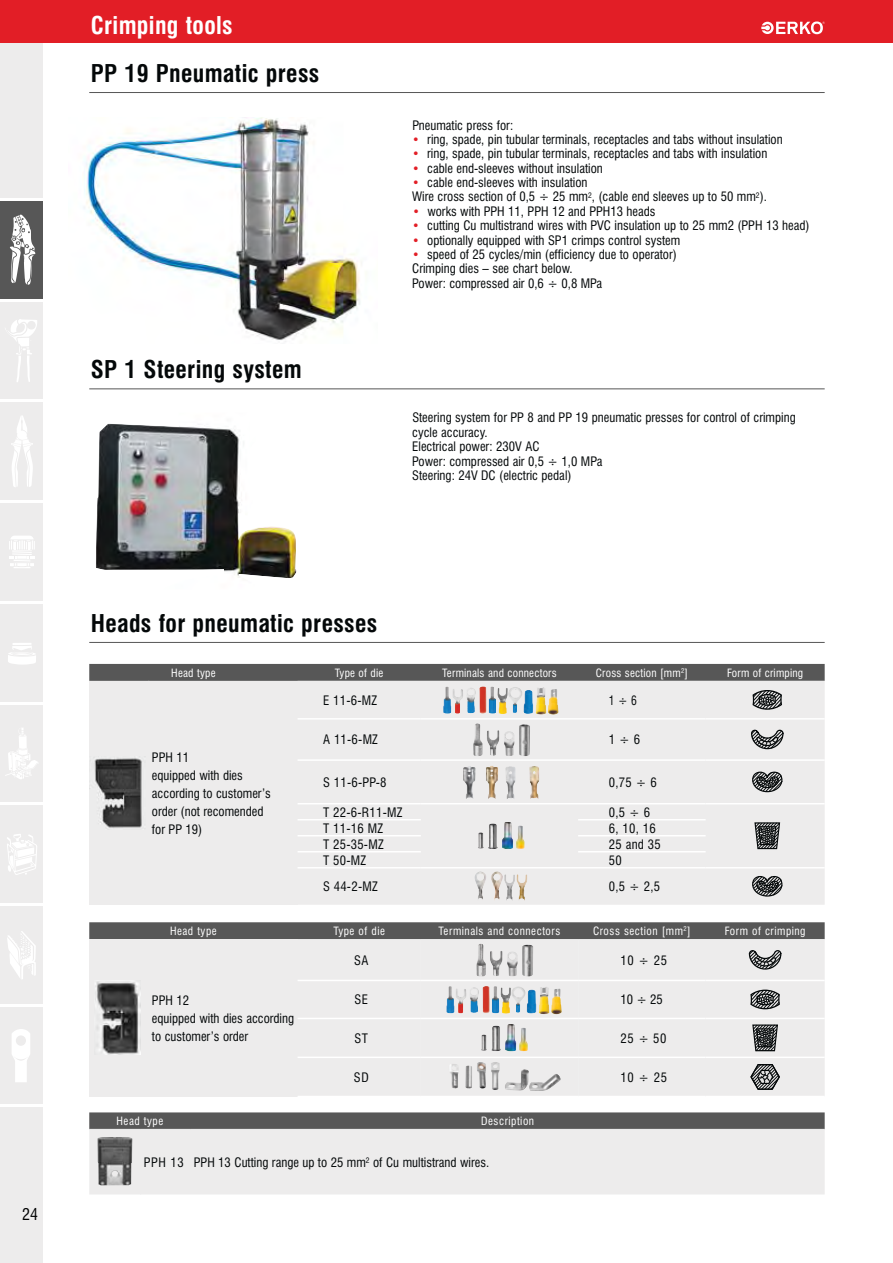
<style>
.page{position:relative;width:893px;height:1263px;background:#fff}
.page>*{position:absolute;margin:0;border:0;box-sizing:border-box;transform-origin:0 0}
.t1{font:700 22.5px "Swis 721 Cn PL";letter-spacing:.015em;color:#040809}
.t2{font:700 22.5px "Swis 721 Cn PL";letter-spacing:.015em;color:#fff}
.t3{font:15px "Swis 721 Cn PL";color:#010202}
.t4{font:12px/14.4px "Swis 721 Cn PL";color:#040809}
.t5{font:12px "Swis 721 Cn PL";color:#040809;scale:.9 1}
.t6{font:10.5px "Swis 721 Cn PL";letter-spacing:.05em;color:#fff}
.t7{font:10.5px "Swis 721 Cn PL";letter-spacing:.02em;color:#fff}
.s1{color:#e21e26}
</style>
<div class="page">
<div style="left:0;top:0;width:43px;height:1263px;background:#edecec"></div>
<div style="left:0;top:0;width:893px;height:43px;background:#e21e26"></div>
<svg style="left:761px;top:21px;width:64px;height:13px"></svg>
<svg style="left:11px;top:416px;width:22px;height:71px"></svg>
<svg style="left:9px;top:536px;width:26px;height:32px"></svg>
<svg style="left:7px;top:834px;width:30px;height:41px"></svg>
<svg style="left:7px;top:931px;width:29px;height:48px"></svg>
<svg style="left:12px;top:1029px;width:18px;height:53px"></svg>
<svg style="left:8px;top:643px;width:28px;height:22px"></svg>
<svg style="left:8px;top:319px;width:29px;height:63px"></svg>
<svg style="left:5px;top:728px;width:33px;height:51px"></svg>
<hr style="left:0;top:299px;width:43px;height:3px;background:#fff">
<hr style="left:0;top:399px;width:43px;height:3px;background:#fff">
<hr style="left:0;top:500px;width:43px;height:3px;background:#fff">
<hr style="left:0;top:601px;width:43px;height:3px;background:#fff">
<hr style="left:0;top:702px;width:43px;height:2px;background:#fff">
<hr style="left:0;top:802px;width:43px;height:3px;background:#fff">
<hr style="left:0;top:903px;width:43px;height:3px;background:#fff">
<hr style="left:0;top:1004px;width:43px;height:3px;background:#fff">
<hr style="left:0;top:198px;width:43px;height:3px;background:#fff">
<hr style="left:0;top:1104px;width:43px;height:3px;background:#fff">
<img style="left:96px;top:423px;width:200px;height:155px">
<hr style="left:89px;top:92px;width:736px;height:1px;background:#575757">
<hr style="left:89px;top:388px;width:736px;height:1px;background:#575757">
<hr style="left:89px;top:642px;width:736px;height:1px;background:#575757">
<svg style="left:89px;top:1112px;width:736px;height:17px;background:#5c5c5c"></svg>
<div style="left:89px;top:1130px;width:736px;height:65px;background:#edecec"></div>
<hr style="left:89px;top:1129px;width:52px;height:1px;background:#edecec">
<hr style="left:191px;top:1129px;width:634px;height:1px;background:#edecec">
<hr style="left:141px;top:1129px;width:50px;height:1px;background:#edecec">
<hr style="left:140px;top:1130px;width:1px;height:65px;background:#edecec">
<img style="left:97px;top:1137px;width:36px;height:49px">
<img style="left:84px;top:118px;width:276px;height:224px">
<div style="left:89px;top:664px;width:736px;height:17px;background:#575757"></div>
<div style="left:89px;top:681px;width:209px;height:224px;background:#edecec"></div>
<div style="left:298px;top:681px;width:527px;height:224px;background:#edecec"></div>
<hr style="left:298px;top:718px;width:123px;height:2px;background:#fff">
<hr style="left:298px;top:759px;width:123px;height:2px;background:#fff">
<hr style="left:298px;top:803px;width:123px;height:1px;background:#fff">
<hr style="left:298px;top:819px;width:123px;height:1px;background:#fff">
<hr style="left:298px;top:835px;width:123px;height:2px;background:#fff">
<hr style="left:298px;top:851px;width:123px;height:2px;background:#fff">
<hr style="left:298px;top:867px;width:123px;height:2px;background:#fff">
<hr style="left:421px;top:718px;width:285px;height:2px;background:#fff">
<hr style="left:706px;top:718px;width:119px;height:2px;background:#fff">
<hr style="left:421px;top:759px;width:285px;height:2px;background:#fff">
<hr style="left:706px;top:759px;width:119px;height:2px;background:#fff">
<hr style="left:421px;top:803px;width:285px;height:1px;background:#fff">
<hr style="left:706px;top:803px;width:119px;height:1px;background:#fff">
<hr style="left:578px;top:819px;width:128px;height:1px;background:#fff">
<hr style="left:578px;top:835px;width:128px;height:2px;background:#fff">
<hr style="left:578px;top:851px;width:128px;height:2px;background:#fff">
<hr style="left:421px;top:867px;width:285px;height:2px;background:#fff">
<hr style="left:706px;top:867px;width:119px;height:2px;background:#fff">
<img style="left:89px;top:758px;width:53px;height:70px">
<img style="left:535px;top:687px;width:11px;height:28px">
<img style="left:548px;top:689px;width:11px;height:26px">
<img style="left:489px;top:687px;width:33px;height:27px">
<img style="left:466px;top:688px;width:10px;height:25px">
<img style="left:479px;top:686px;width:8px;height:28px">
<img style="left:443px;top:687px;width:8px;height:27px">
<img style="left:523px;top:690px;width:10px;height:24px">
<img style="left:452px;top:689px;width:11px;height:25px">
<svg style="left:752px;top:690px;width:30px;height:20px"></svg>
<img style="left:504px;top:731px;width:11px;height:25px">
<img style="left:519px;top:724px;width:11px;height:32px">
<img style="left:473px;top:723px;width:10px;height:33px">
<img style="left:487px;top:730px;width:12px;height:26px">
<svg style="left:751px;top:730px;width:33px;height:19px"></svg>
<img style="left:463px;top:766px;width:35px;height:33px">
<img style="left:505px;top:766px;width:34px;height:34px">
<svg style="left:752px;top:772px;width:31px;height:20px"></svg>
<img style="left:478px;top:832px;width:6px;height:17px">
<img style="left:488px;top:823px;width:10px;height:26px">
<img style="left:502px;top:822px;width:23px;height:27px">
<svg style="left:754px;top:822px;width:26px;height:27px"></svg>
<img style="left:474px;top:871px;width:29px;height:30px">
<img style="left:504px;top:874px;width:23px;height:27px">
<svg style="left:752px;top:876px;width:31px;height:21px"></svg>
<svg style="left:89px;top:922px;width:736px;height:175px;background:#d8d7d7"></svg>
<div style="left:0;top:201px;width:43px;height:98px;background:#575757"></div>
<svg style="left:10px;top:214px;width:25px;height:71px"></svg>
<p class="t3" style="left:22px;top:1208px;width:17px">24</p>
<h1 class="t2" style="left:91px;top:16px;width:143px">Crimping tools</h1>
<h1 class="t1" style="left:91px;top:64px;width:230px">PP 19 Pneumatic press</h1>
<h1 class="t1" style="left:91px;top:360px;width:212px">SP 1 Steering system</h1>
<p class="t4" style="left:412px;top:119px;width:102px">Pneumatic press for:</p>
<p class="t4" style="left:412px;top:133px;width:372px"><span class="s1">•</span> ring, spade, pin tubular terminals, receptacles and tabs without insulation</p>
<p class="t4" style="left:412px;top:147px;width:357px"><span class="s1">•</span> ring, spade, pin tubular terminals, receptacles and tabs with insulation</p>
<p class="t4" style="left:412px;top:162px;width:192px"><span class="s1">•</span> cable end-sleeves without insulation</p>
<p class="t4" style="left:412px;top:176px;width:356px"><span class="s1">•</span> cable end-sleeves with insulation<br>Wire cross section of 0,5 ÷ 25 mm<sup>2</sup>, (cable end sleeves up to 50 mm<sup>2</sup>).</p>
<p class="t4" style="left:412px;top:205px;width:245px"><span class="s1">•</span> works with PPH 11, PPH 12 and PPH13 heads</p>
<p class="t4" style="left:412px;top:219px;width:399px"><span class="s1">•</span> cutting Cu multistrand wires with PVC insulation up to 25 mm2 (PPH 13 head)</p>
<p class="t4" style="left:412px;top:234px;width:270px"><span class="s1">•</span> optionally equipped with SP1 crimps control system</p>
<p class="t4" style="left:412px;top:248px;width:266px"><span class="s1">•</span> speed of 25 cycles/min (efficiency due to operator)<br>Crimping dies – see chart below.<br>Power: compressed air 0,6 ÷ 0,8 MPa</p>
<p class="t4" style="left:412px;top:411px;width:385px">Steering system for PP 8 and PP 19 pneumatic presses for control of crimping cycle accuracy.<br>Electrical power: 230V AC<br>Power: compressed air 0,5 ÷ 1,0 MPa<br>Steering: 24V DC (electric pedal)</p>
<h1 class="t1" style="left:91px;top:614px;width:288px">Heads for pneumatic presses</h1>
<p class="t7" style="left:171px;top:668px;width:46px">Head type</p>
<p class="t7" style="left:335px;top:668px;width:50px">Type of die</p>
<p class="t7" style="left:442px;top:668px;width:116px">Terminals and connectors</p>
<p class="t7" style="left:596px;top:668px;width:94px">Cross section [mm<sup>2</sup>]</p>
<p class="t7" style="left:727px;top:668px;width:78px">Form of crimping</p>
<p class="t4" style="left:152px;top:749px;width:120px;line-height:18px">PPH 11<br>equipped with dies according to customer’s order (not recomended for PP 19)</p>
<p class="t4" style="left:323px;top:694px;width:56px">E 11-6-MZ</p>
<p class="t5" style="left:609px;top:695px;width:33px">1 ÷ 6</p>
<p class="t4" style="left:323px;top:733px;width:56px">A 11-6-MZ</p>
<p class="t4" style="left:609px;top:733px;width:33px">1 ÷ 6</p>
<p class="t4" style="left:323px;top:776px;width:65px">S 11-6-PP-8</p>
<p class="t4" style="left:609px;top:776px;width:49px">0,75 ÷ 6</p>
<p class="t4" style="left:323px;top:806px;width:81px">T 22-6-R11-MZ</p>
<p class="t4" style="left:609px;top:806px;width:43px">0,5 ÷ 6</p>
<p class="t4" style="left:323px;top:822px;width:61px">T 11-16 MZ</p>
<p class="t4" style="left:609px;top:822px;width:48px">6, 10, 16</p>
<p class="t4" style="left:323px;top:838px;width:62px">T 25-35-MZ</p>
<p class="t4" style="left:609px;top:838px;width:53px">25 and 35</p>
<p class="t4" style="left:323px;top:854px;width:45px">T 50-MZ</p>
<p class="t4" style="left:609px;top:854px;width:14px">50</p>
<p class="t4" style="left:323px;top:880px;width:56px">S 44-2-MZ</p>
<p class="t4" style="left:609px;top:880px;width:53px">0,5 ÷ 2,5</p>
<p class="t6" style="left:170px;top:927px;width:48px">Head type</p>
<p class="t6" style="left:333px;top:927px;width:53px">Type of die</p>
<p class="t6" style="left:439px;top:927px;width:123px">Terminals and connectors</p>
<p class="t6" style="left:593px;top:927px;width:99px">Cross section [mm<sup>2</sup>]</p>
<p class="t6" style="left:725px;top:927px;width:82px">Form of crimping</p>
<p class="t4" style="left:152px;top:992px;width:144px;line-height:18px">PPH 12<br>equipped with dies according to customer’s order</p>
<p class="t4" style="left:354px;top:954px;width:16px">SA</p>
<p class="t4" style="left:621px;top:954px;width:48px">10 ÷ 25</p>
<p class="t4" style="left:354px;top:993px;width:15px">SE</p>
<p class="t4" style="left:621px;top:993px;width:44px">10 ÷ 25</p>
<p class="t4" style="left:354px;top:1032px;width:15px">ST</p>
<p class="t4" style="left:621px;top:1032px;width:47px">25 ÷ 50</p>
<p class="t4" style="left:354px;top:1071px;width:16px">SD</p>
<p class="t4" style="left:621px;top:1071px;width:48px">10 ÷ 25</p>
<p class="t6" style="left:117px;top:1117px;width:48px">Head type</p>
<p class="t6" style="left:481px;top:1117px;width:55px">Description</p>
<p class="t4" style="left:144px;top:1156px;width:347px">PPH 13 PPH 13 Cutting range up to 25 mm<sup>2</sup> of Cu multistrand wires.</p>
</div>
